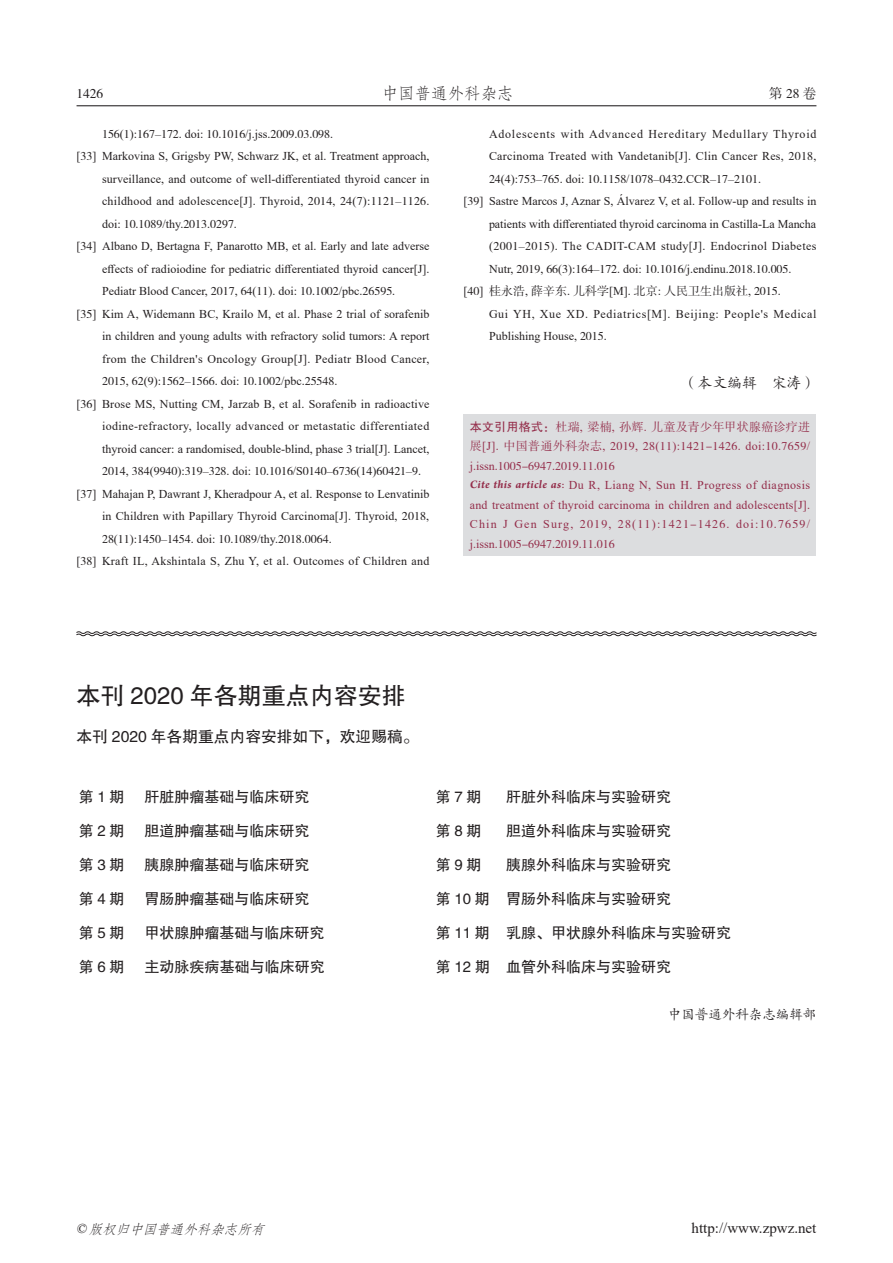
<style>
.page{position:relative;width:893px;height:1263px;background:#fff}
.page>*{position:absolute;margin:0;border:0;box-sizing:border-box;transform-origin:0 0}
.t1{font:24px "FZHTK GBK1 0";color:#231f20}
.t2{font:16.5px "FZFSK GBK1 0";color:#231f20}
.t3{font:15.75px "FZHTK GBK1 0";color:#231f20}
.t4{font:15px "FZHTK GBK1 0";color:#231f20}
.t5{font:15px "Times New Roman";color:#231f20}
.t6{font:15px "FZKTK GBK1 0";letter-spacing:-.01em;color:#231f20}
.t7{font:italic 13.5px "FZFSK GBK1 0";color:#231f20}
.t8{font:13.5px "FZKTK GBK1 0";color:#231f20}
.t9{font:13.5px "FZSSK GBK1 0";color:#231f20}
.t10{font:12px/22.5px "Times New Roman";letter-spacing:.005em;color:#231f20;text-align:justify}
.t11{font:12px "FZSSK GBK1 0";color:#231f20}
.t12{font:12px/19.5px "Times New Roman";letter-spacing:.02em;color:#942d4a;text-align:justify}
.t13{font:12px/19.5px "FZSSK GBK1 0";letter-spacing:.02em;color:#942d4a;text-align:justify}
.t14{font:12px/22.5px "Times New Roman";letter-spacing:.06em;color:#231f20}
.t15{font:12px/22.5px "Times New Roman";letter-spacing:.055em;color:#231f20}
.t16{font:12px "Times New Roman";letter-spacing:.025em;color:#231f20}
.t17{font:12px "FZSSK GBK1 0";color:#942d4a}
.s1{font-family:"Times New Roman"}
.s2{font-family:"FZSSK GBK1 0"}
.s3{font-family:"FZHTK GBK1 0"}
.s4{font-family:"Arno Pro";font-weight:700;font-style:italic}
.s5{font-family:"Arno Pro"}
</style>
<div class="page">
<hr style="left:77px;top:105px;width:739px;height:1px;background:#231f20">
<div style="left:463px;top:414px;width:353px;height:142px;background:#dcdddf"></div>
<svg style="left:76px;top:631px;width:741px;height:6px"></svg>
<p class="t9" style="left:77px;top:86px;width:28px">1426</p>
<h2 class="t2" style="left:382px;top:85px;width:133px">中国普通外科杂志</h2>
<p class="t9" style="left:769px;top:86px;width:49px">第28卷</p>
<p class="t11" style="left:102px;top:127px;width:233px">156<span class="s1">(</span>1<span class="s1">):</span>167<span class="s1">–</span>172<span class="s1">. doi:</span> 10<span class="s1">.</span>1016<span class="s1">/j.jss.</span>2009<span class="s1">.</span>03<span class="s1">.</span>098<span class="s1">.</span></p>
<p class="t10" style="left:102px;top:145px;width:329px;text-indent:-26px">[<span class="s2">33</span>] Markovina S, Grigsby PW, Schwarz JK, et al. Treatment approach, surveillance, and outcome of well-differentiated thyroid cancer in childhood and adolescence[J]. Thyroid, <span class="s2">2014</span>, <span class="s2">24</span>(<span class="s2">7</span>):<span class="s2">1121</span>–<span class="s2">1126</span>.</p>
<p class="t11" style="left:102px;top:217px;width:136px"><span class="s1">doi:</span> 10<span class="s1">.</span>1089<span class="s1">/thy.</span>2013<span class="s1">.</span>0297<span class="s1">.</span></p>
<p class="t10" style="left:77px;top:235px;width:354px">[<span class="s2">34</span>] Albano D, Bertagna F, Panarotto MB, et al. Early and late adverse</p>
<p class="t10" style="left:102px;top:257px;width:329px">effects of radioiodine for pediatric differentiated thyroid cancer[J].</p>
<p class="t10" style="left:102px;top:280px;width:295px">Pediatr Blood Cancer, <span class="s2">2017</span>, <span class="s2">64</span>(<span class="s2">11</span>). doi: <span class="s2">10</span>.<span class="s2">1002</span>/pbc.<span class="s2">26595</span>.</p>
<p class="t10" style="left:77px;top:302px;width:354px">[<span class="s2">35</span>] Kim A, Widemann BC, Krailo M, et al. Phase <span class="s2">2</span> trial of sorafenib</p>
<p class="t10" style="left:102px;top:325px;width:329px">in children and young adults with refractory solid tumors: A report</p>
<p class="t16" style="left:102px;top:350px;width:329px">from the Children's Oncology Group[J]. Pediatr Blood Cancer,</p>
<p class="t11" style="left:102px;top:375px;width:237px">2015<span class="s1">,</span> 62<span class="s1">(</span>9<span class="s1">):</span>1562<span class="s1">–</span>1566<span class="s1">. doi:</span> 10<span class="s1">.</span>1002<span class="s1">/pbc.</span>25548<span class="s1">.</span></p>
<p class="t10" style="left:102px;top:392px;width:329px;text-indent:-26px">[<span class="s2">36</span>] Brose MS, Nutting CM, Jarzab B, et al. Sorafenib in radioactive iodine-refractory, locally advanced or metastatic differentiated thyroid cancer: a randomised, double-blind, phase <span class="s2">3</span> trial[J]. Lancet,</p>
<p class="t11" style="left:102px;top:465px;width:321px">2014<span class="s1">,</span> 384<span class="s1">(</span>9940<span class="s1">):</span>319<span class="s1">–</span>328<span class="s1">. doi:</span> 10<span class="s1">.</span>1016<span class="s1">/S</span>0140<span class="s1">–</span>6736<span class="s1">(</span>14<span class="s1">)</span>60421<span class="s1">–</span>9<span class="s1">.</span></p>
<p class="t10" style="left:77px;top:482px;width:354px;text-align:right">[<span class="s2">37</span>] Mahajan P, Dawrant J, Kheradpour A, et al. Response to Lenvatinib in Children with Papillary Thyroid Carcinoma[J]. Thyroid, <span class="s2">2018</span>,</p>
<p class="t11" style="left:102px;top:532px;width:231px">28<span class="s1">(</span>11<span class="s1">):</span>1450<span class="s1">–</span>1454<span class="s1">. doi:</span> 10<span class="s1">.</span>1089<span class="s1">/thy.</span>2018<span class="s1">.</span>0064<span class="s1">.</span></p>
<p class="t10" style="left:77px;top:550px;width:354px">[<span class="s2">38</span>] Kraft IL, Akshintala S, Zhu Y, et al. Outcomes of Children and</p>
<p class="t14" style="left:489px;top:122px;width:329px">Adolescents with Advanced Hereditary Medullary Thyroid<br>Carcinoma Treated with Vandetanib[J]. Clin Cancer Res, <span class="s2">2018</span>,</p>
<p class="t11" style="left:489px;top:172px;width:273px">24<span class="s1">(</span>4<span class="s1">):</span>753<span class="s1">–</span>765<span class="s1">. doi:</span> 10<span class="s1">.</span>1158<span class="s1">/</span>1078<span class="s1">–</span>0432<span class="s1">.CCR–</span>17<span class="s1">–</span>2101<span class="s1">.</span></p>
<p class="t10" style="left:489px;top:190px;width:329px;text-indent:-26px">[<span class="s2">39</span>] Sastre Marcos J, Aznar S, Álvarez V, et al. Follow-up and results in patients with differentiated thyroid carcinoma in Castilla-La Mancha (<span class="s2">2001</span>–<span class="s2">2015</span>). The CADIT-CAM study[J]. Endocrinol Diabetes Nutr, <span class="s2">2019</span>, <span class="s2">66</span>(<span class="s2">3</span>):<span class="s2">164</span>–<span class="s2">172</span>. doi: <span class="s2">10</span>.<span class="s2">1016</span>/j.endinu.<span class="s2">2018</span>.<span class="s2">10</span>.<span class="s2">005</span>.</p>
<p class="t11" style="left:463px;top:285px;width:319px"><span class="s1">[</span>40<span class="s1">]</span> 桂永浩<span class="s1">,</span> 薛辛东<span class="s1">.</span> 儿科学<span class="s1">[M].</span> 北京<span class="s1">:</span> 人民卫生出版社<span class="s1">,</span> 2015<span class="s1">.</span></p>
<p class="t15" style="left:489px;top:302px;width:329px">Gui YH, Xue XD. Pediatrics[M]. Beijing: People's Medical<br>Publishing House, <span class="s2">2015</span>.</p>
<p class="t6" style="left:683px;top:375px;width:135px">（本文编辑　宋涛）</p>
<p class="t13" style="left:470px;top:417px;width:342px"><span class="s3">本文引用格式：</span>杜瑞<span class="s1">,</span> 梁楠<span class="s1">,</span> 孙辉<span class="s1">.</span> 儿童及青少年甲状腺癌诊疗进展<span class="s1">[J].</span> 中国普通外科杂志<span class="s1">,</span> 2019<span class="s1">,</span> 28<span class="s1">(</span>11<span class="s1">):</span>1421-1426<span class="s1">. doi:</span>10<span class="s1">.</span>7659<span class="s1">/ j.issn.</span>1005-6947<span class="s1">.</span>2019<span class="s1">.</span>11<span class="s1">.</span>016</p>
<p class="t12" style="left:470px;top:475px;width:342px"><span class="s4">Cite this article as</span><span class="s5">:</span> Du R, Liang N, Sun H. Progress of diagnosis and treatment of thyroid carcinoma in children and adolescents[J].<br>Chin J Gen Surg, <span class="s2">2019</span>, <span class="s2">28</span>(<span class="s2">11</span>):<span class="s2">1421-1426</span>. doi:<span class="s2">10</span>.<span class="s2">7659</span>/</p>
<p class="t17" style="left:470px;top:537px;width:146px"><span class="s1">j.issn.</span>1005-6947<span class="s1">.</span>2019<span class="s1">.</span>11<span class="s1">.</span>016</p>
<h1 class="t1" style="left:77px;top:683px;width:331px">本刊 2020 年各期重点内容安排</h1>
<h3 class="t3" style="left:77px;top:728px;width:344px">本刊 2020 年各期重点内容安排如下，欢迎赐稿。</h3>
<p class="t4" style="left:79px;top:788px;width:47px">第1期</p>
<p class="t4" style="left:145px;top:788px;width:167px">肝脏肿瘤基础与临床研究</p>
<p class="t4" style="left:436px;top:788px;width:47px">第7期</p>
<p class="t4" style="left:506px;top:788px;width:166px">肝脏外科临床与实验研究</p>
<p class="t4" style="left:79px;top:822px;width:47px">第2期</p>
<p class="t4" style="left:145px;top:822px;width:166px">胆道肿瘤基础与临床研究</p>
<p class="t4" style="left:436px;top:822px;width:47px">第8期</p>
<p class="t4" style="left:506px;top:822px;width:166px">胆道外科临床与实验研究</p>
<p class="t4" style="left:79px;top:856px;width:47px">第3期</p>
<p class="t4" style="left:145px;top:856px;width:167px">胰腺肿瘤基础与临床研究</p>
<p class="t4" style="left:436px;top:856px;width:47px">第9期</p>
<p class="t4" style="left:506px;top:856px;width:166px">胰腺外科临床与实验研究</p>
<p class="t4" style="left:79px;top:890px;width:47px">第4期</p>
<p class="t4" style="left:145px;top:890px;width:166px">胃肠肿瘤基础与临床研究</p>
<p class="t4" style="left:436px;top:890px;width:237px">第 10 期 胃肠外科临床与实验研究</p>
<p class="t4" style="left:79px;top:924px;width:47px">第5期</p>
<p class="t4" style="left:145px;top:924px;width:182px">甲状腺肿瘤基础与临床研究</p>
<p class="t4" style="left:436px;top:924px;width:297px">第 11 期 乳腺、甲状腺外科临床与实验研究</p>
<p class="t4" style="left:79px;top:958px;width:47px">第6期</p>
<p class="t4" style="left:145px;top:958px;width:181px">主动脉疾病基础与临床研究</p>
<p class="t4" style="left:436px;top:958px;width:237px">第 12 期 血管外科临床与实验研究</p>
<p class="t8" style="left:668px;top:1007px;width:150px">中国普通外科杂志编辑部</p>
<p class="t7" style="left:76px;top:1221px;width:194px"><span class="s1">©</span> 版权归中国普通外科杂志所有</p>
<p class="t5" style="left:692px;top:1217px;width:126px">http://www.zpwz.net</p>
</div>
